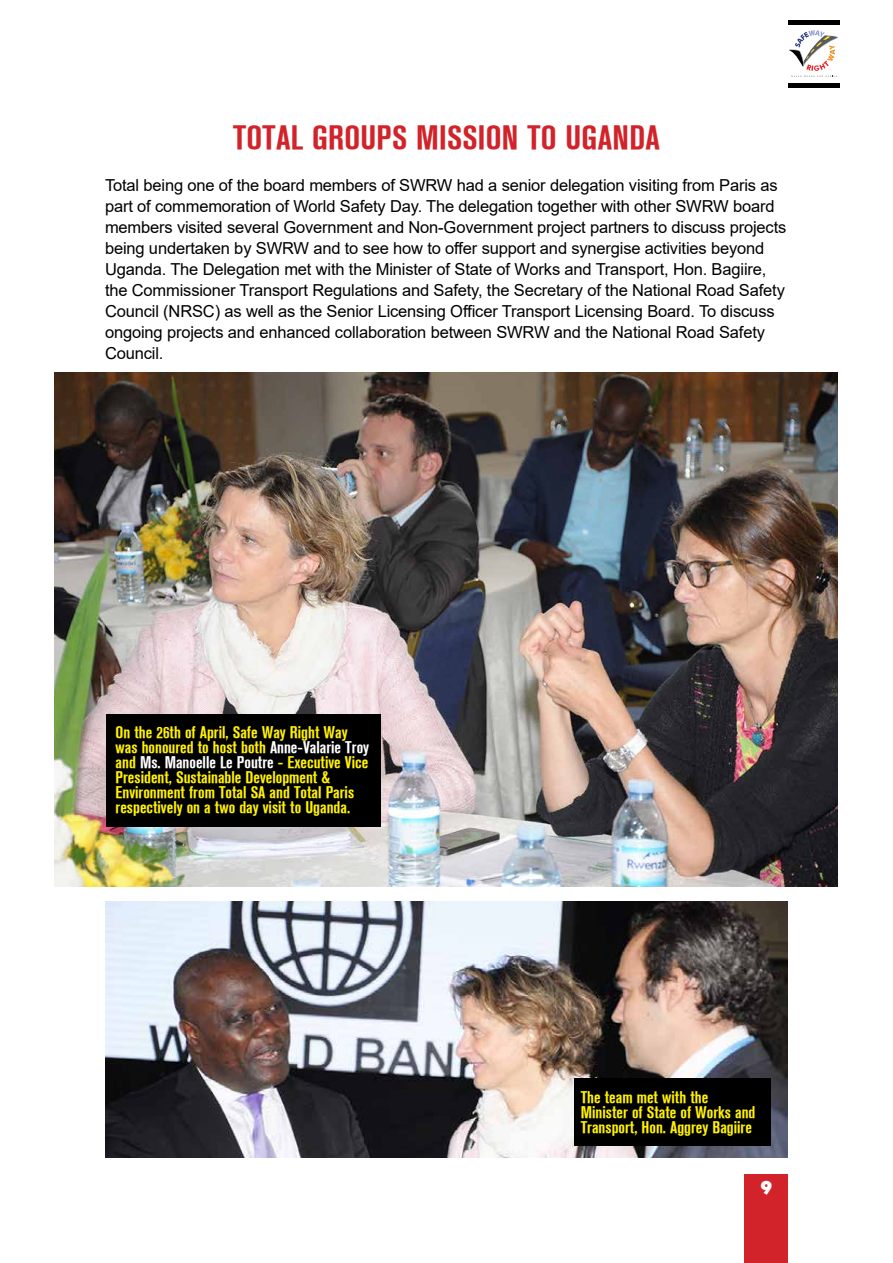
<style>
.page{position:relative;width:893px;height:1263px;background:#fff}
.page>*{position:absolute;margin:0;border:0;box-sizing:border-box;transform-origin:0 0}
.t1{font:33px "Akzidenz Grotesk BE Bold Cn";letter-spacing:.01em;color:#d2232a}
.t2{font:800 18px "Montreal";color:#fff}
.t3{font:16.5px/21px "Arial";letter-spacing:-.01em;color:#000}
.t4{font:16.5px/15px "Akzidenz Grotesk BE Bold Cn";color:#fff200}
.s1{color:#fff}
</style>
<div class="page">
<svg style="left:789px;top:22px;width:51px;height:55px"></svg>
<hr style="left:788px;top:21px;width:51px;height:4px;background:#000">
<hr style="left:788px;top:83px;width:51px;height:4px;background:#000">
<div style="left:744px;top:1175px;width:44px;height:88px;background:#d2232a"></div>
<img style="left:54px;top:372px;width:784px;height:514px">
<div style="left:106px;top:714px;width:274px;height:112px;background:#000"></div>
<img style="left:105px;top:901px;width:683px;height:256px">
<div style="left:574px;top:1078px;width:196px;height:67px;background:#000"></div>
<h1 class="t1" style="left:233px;top:119px;width:428px">TOTAL GROUPS MISSION TO UGANDA</h1>
<p class="t3" style="left:105px;top:175px;width:683px">Total being one of the board members of SWRW had a senior delegation visiting from Paris as part of commemoration of World Safety Day. The delegation together with other SWRW board members visited several Government and Non-Government project partners to discuss projects being undertaken by SWRW and to see how to offer support and synergise activities beyond Uganda. The Delegation met with the Minister of State of Works and Transport, Hon. Bagiire, the Commissioner Transport Regulations and Safety, the Secretary of the National Road Safety Council (NRSC) as well as the Senior Licensing Officer Transport Licensing Board. To discuss ongoing projects and enhanced collaboration between SWRW and the National Road Safety Council.</p>
<p class="t4" style="left:116px;top:725px;width:255px">On the 26th of April, Safe Way Right Way was honoured to host both <span class="s1">Anne-Valarie Troy </span>and <span class="s1">Ms. Manoelle Le Poutre</span> - Executive Vice President, Sustainable Development &amp; Environment from Total SA and Total Paris respectively on a two day visit to Uganda.</p>
<p class="t4" style="left:581px;top:1090px;width:176px">The team met with the<br>Minister of State of Works and<br>Transport, Hon. Aggrey Bagiire</p>
<p class="t2" style="left:761px;top:1175px;width:13px">9</p>
</div>
